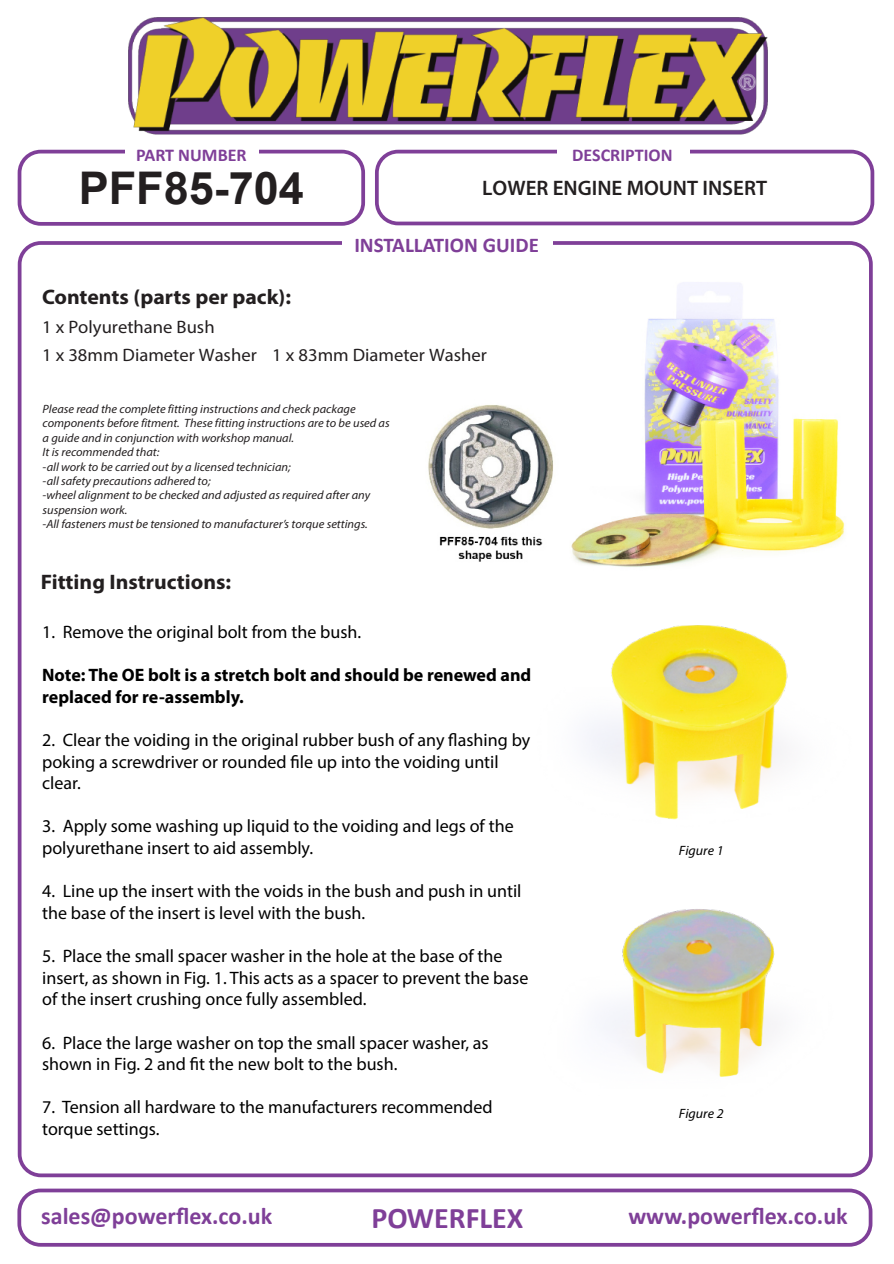
<style>
.page{position:relative;width:894px;height:1264px;background:#fff}
.page>*{position:absolute;margin:0;border:0;box-sizing:border-box;transform-origin:0 0}
.t1{font:700 45px "Arial";color:#231f20}
.t2{font:700 30px "Calibri";color:#7f3f98}
.t3{font:700 24px "Calibri";color:#7f3f98}
.t4{font:700 21px "Myriad Pro";color:#231f20}
.t5{font:600 21px "Myriad Pro";color:#231f20}
.t6{font:700 21px "Calibri";color:#7f3f98}
.t7{font:18px/21.6px "Myriad Pro";color:#000}
.t8{font:700 18px/21.6px "Myriad Pro";color:#000}
.t9{font:18px/27.2px "Myriad Pro";color:#231f20}
.t10{font:700 18px "Calibri";color:#7f3f98}
.t11{font:italic 13.5px "Myriad Pro";color:#000}
.t12{font:italic 12px/14.4px "Myriad Pro";color:#231f20}
</style>
<div class="page">
<img style="left:603px;top:857px;width:270px;height:258px">
<img style="left:644px;top:241px;width:229px;height:272px">
<div style="left:375px;top:150px;width:498px;height:75px;border:4px solid #7f3f98;border-radius:21px"></div>
<div style="left:18px;top:150px;width:347px;height:76px;border:4px solid #7f3f98;border-radius:21px"></div>
<img style="left:128px;top:18px;width:639px;height:117px">
<div style="left:124px;top:147px;width:134px;height:9px;background:#fff"></div>
<div style="left:556px;top:147px;width:132px;height:9px;background:#fff"></div>
<div style="left:17px;top:1188px;width:855px;height:58px;border:4px solid #7f3f98;border-radius:21px"></div>
<img style="left:428px;top:405px;width:126px;height:141px">
<img style="left:451px;top:513px;width:422px;height:344px">
<p class="t10" style="left:136px;top:147px;width:112px">PART NUMBER</p>
<p class="t10" style="left:572px;top:147px;width:102px">DESCRIPTION</p>
<h1 class="t1" style="left:79px;top:171px;width:227px">PFF85-704</h1>
<p class="t5" style="left:482px;top:179px;width:286px">LOWER ENGINE MOUNT INSERT</p>
<p class="t6" style="left:354px;top:236px;width:186px">INSTALLATION GUIDE</p>
<p class="t4" style="left:42px;top:288px;width:250px">Contents (parts per pack):</p>
<p class="t9" style="left:42px;top:315px;width:446px">1 x Polyurethane Bush<br>1 x 38mm Diameter Washer 1 x 83mm Diameter Washer</p>
<p class="t12" style="left:43px;top:402px;width:348px">Please read the complete fitting instructions and check package components before fitment. These fitting instructions are to be used as a guide and in conjunction with workshop manual.<br>It is recommended that:<br>-all work to be carried out by a licensed technician;<br>-all safety precautions adhered to;<br>-wheel alignment to be checked and adjusted as required after any suspension work.<br>-All fasteners must be tensioned to manufacturer’s torque settings.</p>
<p class="t4" style="left:41px;top:573px;width:192px">Fitting Instructions:</p>
<p class="t7" style="left:42px;top:622px;width:320px">1. Remove the original bolt from the bush.</p>
<p class="t8" style="left:42px;top:665px;width:490px">Note: The OE bolt is a stretch bolt and should be renewed and replaced for re-assembly.</p>
<p class="t7" style="left:42px;top:730px;width:489px">2. Clear the voiding in the original rubber bush of any flashing by poking a screwdriver or rounded file up into the voiding until clear.</p>
<p class="t7" style="left:42px;top:816px;width:473px">3. Apply some washing up liquid to the voiding and legs of the polyurethane insert to aid assembly.</p>
<p class="t7" style="left:42px;top:881px;width:480px">4. Line up the insert with the voids in the bush and push in until the base of the insert is level with the bush.</p>
<p class="t7" style="left:42px;top:946px;width:487px">5. Place the small spacer washer in the hole at the base of the insert, as shown in Fig. 1. This acts as a spacer to prevent the base of the insert crushing once fully assembled.</p>
<p class="t7" style="left:42px;top:1032px;width:448px">6. Place the large washer on top the small spacer washer, as shown in Fig. 2 and fit the new bolt to the bush.</p>
<p class="t7" style="left:42px;top:1097px;width:451px">7. Tension all hardware to the manufacturers recommended torque settings.</p>
<p class="t11" style="left:678px;top:844px;width:46px">Figure 1</p>
<p class="t11" style="left:678px;top:1107px;width:46px">Figure 2</p>
<h3 class="t3" style="left:41px;top:1205px;width:232px">sales@powerflex.co.uk</h3>
<h2 class="t2" style="left:371px;top:1204px;width:153px">POWERFLEX</h2>
<h3 class="t3" style="left:628px;top:1205px;width:221px">www.powerflex.co.uk</h3>
</div>
